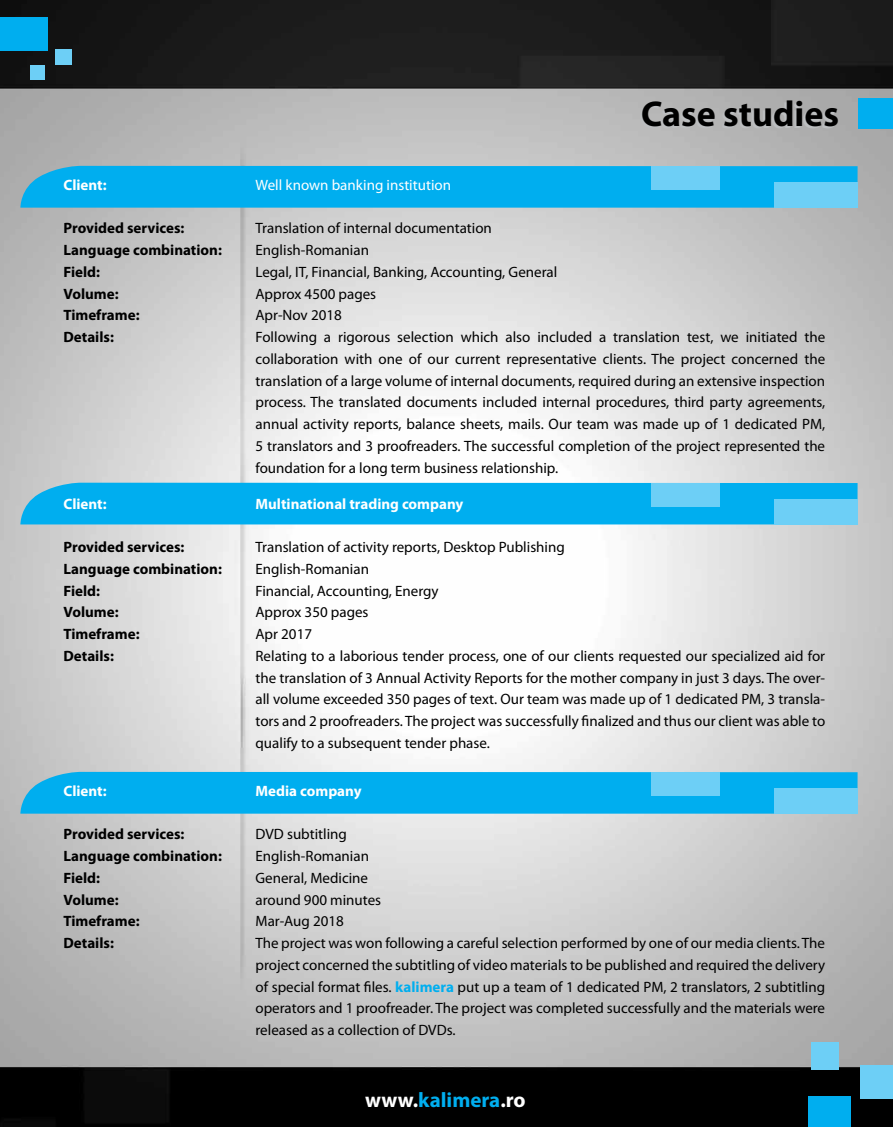
<style>
.page{position:relative;width:893px;height:1127px;background:#fff}
.page>*{position:absolute;margin:0;border:0;box-sizing:border-box;transform-origin:0 0}
.t1{font:700 36px "Myriad Pro";color:#000}
.t2{font:700 21px "Myriad Pro";color:#00aeef}
.t3{font:15px/21.8px "Myriad Pro";color:#000;text-align:justify}
.t4{font:700 15px "Myriad Pro";color:#000}
.t5{font:700 15px "Myriad Pro";color:#fff}
.t6{font:15px "Myriad Pro";color:#fff}
.s1{font-weight:700;color:#00aeef}
.s2{color:#fff}
</style>
<div class="page">
<img style="left:0;top:0;width:893px;height:1127px">
<div style="left:858px;top:99px;width:35px;height:30px;background:#00aeef"></div>
<div style="left:20px;top:166px;width:838px;height:42px;background:#00aeef"></div>
<div style="left:651px;top:166px;width:68px;height:24px;background:#6dcff6"></div>
<div style="left:774px;top:182px;width:84px;height:26px;background:#6dcff6"></div>
<div style="left:20px;top:483px;width:838px;height:41px;background:#00aeef"></div>
<div style="left:651px;top:483px;width:68px;height:24px;background:#6dcff6"></div>
<div style="left:774px;top:499px;width:84px;height:25px;background:#6dcff6"></div>
<div style="left:20px;top:772px;width:838px;height:42px;background:#00aeef"></div>
<div style="left:651px;top:772px;width:68px;height:24px;background:#6dcff6"></div>
<div style="left:774px;top:788px;width:84px;height:26px;background:#6dcff6"></div>
<div style="left:811px;top:1042px;width:28px;height:27px;background:#6dcff6"></div>
<div style="left:861px;top:1065px;width:32px;height:34px;background:#6dcff6"></div>
<div style="left:808px;top:1096px;width:42px;height:31px;background:#00aeef"></div>
<div style="left:30px;top:65px;width:14px;height:14px;background:#6dcff6"></div>
<div style="left:0;top:17px;width:48px;height:34px;background:#00aeef"></div>
<div style="left:55px;top:49px;width:17px;height:16px;background:#6dcff6"></div>
<h1 class="t1" style="left:641px;top:90px;width:199px">Case studies</h1>
<p class="t5" style="left:64px;top:175px;width:45px">Client:</p>
<p class="t6" style="left:256px;top:176px;width:197px">Well known banking institution</p>
<p class="t4" style="left:64px;top:218px;width:122px">Provided services:</p>
<p class="t3" style="left:256px;top:217px;width:238px">Translation of internal documentation</p>
<p class="t4" style="left:64px;top:240px;width:160px">Language combination:</p>
<p class="t3" style="left:256px;top:239px;width:115px">English-Romanian</p>
<p class="t4" style="left:64px;top:262px;width:38px">Field:</p>
<p class="t3" style="left:256px;top:261px;width:303px">Legal, IT, Financial, Banking, Accounting, General</p>
<p class="t4" style="left:64px;top:284px;width:57px">Volume:</p>
<p class="t3" style="left:256px;top:282px;width:122px">Approx 4500 pages</p>
<p class="t4" style="left:64px;top:305px;width:78px">Timeframe:</p>
<p class="t3" style="left:256px;top:304px;width:88px">Apr-Nov 2018</p>
<p class="t4" style="left:64px;top:327px;width:52px">Details:</p>
<p class="t3" style="left:256px;top:326px;width:571px">Following a rigorous selection which also included a translation test, we initiated the collaboration with one of our current representative clients. The project concerned the translation of a large volume of internal documents, required during an extensive inspection process. The translated documents included internal procedures, third party agreements, annual activity reports, balance sheets, mails. Our team was made up of 1 dedicated PM, 5 translators and 3 proofreaders. The successful completion of the project represented the foundation for a long term business relationship.</p>
<p class="t5" style="left:64px;top:494px;width:45px">Client:</p>
<p class="t5" style="left:256px;top:494px;width:209px">Multinational trading company</p>
<p class="t4" style="left:64px;top:537px;width:122px">Provided services:</p>
<p class="t3" style="left:256px;top:536px;width:311px">Translation of activity reports, Desktop Publishing</p>
<p class="t4" style="left:64px;top:559px;width:160px">Language combination:</p>
<p class="t3" style="left:256px;top:558px;width:115px">English-Romanian</p>
<p class="t4" style="left:64px;top:581px;width:38px">Field:</p>
<p class="t3" style="left:256px;top:579px;width:185px">Financial, Accounting, Energy</p>
<p class="t4" style="left:64px;top:602px;width:57px">Volume:</p>
<p class="t3" style="left:256px;top:601px;width:114px">Approx 350 pages</p>
<p class="t4" style="left:64px;top:624px;width:78px">Timeframe:</p>
<p class="t3" style="left:256px;top:623px;width:58px">Apr 2017</p>
<p class="t4" style="left:64px;top:646px;width:52px">Details:</p>
<p class="t3" style="left:256px;top:645px;width:571px">Relating to a laborious tender process, one of our clients requested our specialized aid for the translation of 3 Annual Activity Reports for the mother company in just 3 days. The over&shy;all volume exceeded 350 pages of text. Our team was made up of 1 dedicated PM, 3 transla&shy;tors and 2 proofreaders. The project was successfully finalized and thus our client was able to qualify to a subsequent tender phase.</p>
<p class="t5" style="left:64px;top:781px;width:45px">Client:</p>
<p class="t5" style="left:256px;top:781px;width:108px">Media company</p>
<p class="t4" style="left:64px;top:824px;width:122px">Provided services:</p>
<p class="t3" style="left:256px;top:823px;width:93px">DVD subtitling</p>
<p class="t4" style="left:64px;top:846px;width:160px">Language combination:</p>
<p class="t3" style="left:256px;top:845px;width:115px">English-Romanian</p>
<p class="t4" style="left:64px;top:868px;width:38px">Field:</p>
<p class="t3" style="left:256px;top:867px;width:114px">General, Medicine</p>
<p class="t4" style="left:64px;top:890px;width:57px">Volume:</p>
<p class="t3" style="left:256px;top:888px;width:127px">around 900 minutes</p>
<p class="t4" style="left:64px;top:911px;width:78px">Timeframe:</p>
<p class="t3" style="left:256px;top:910px;width:90px">Mar-Aug 2018</p>
<p class="t4" style="left:64px;top:933px;width:52px">Details:</p>
<p class="t3" style="left:256px;top:932px;width:571px">The project was won following a careful selection performed by one of our media clients. The project concerned the subtitling of video materials to be published and required the delivery of special format files. <span class="s1">kalimera</span> put up a team of 1 dedicated PM, 2 translators, 2 subtitling operators and 1 proofreader. The project was completed successfully and the materials were released as a collection of DVDs.</p>
<h2 class="t2" style="left:365px;top:1086px;width:162px"><span class="s2">www.</span>kalimera<span class="s2">.ro</span></h2>
</div>
